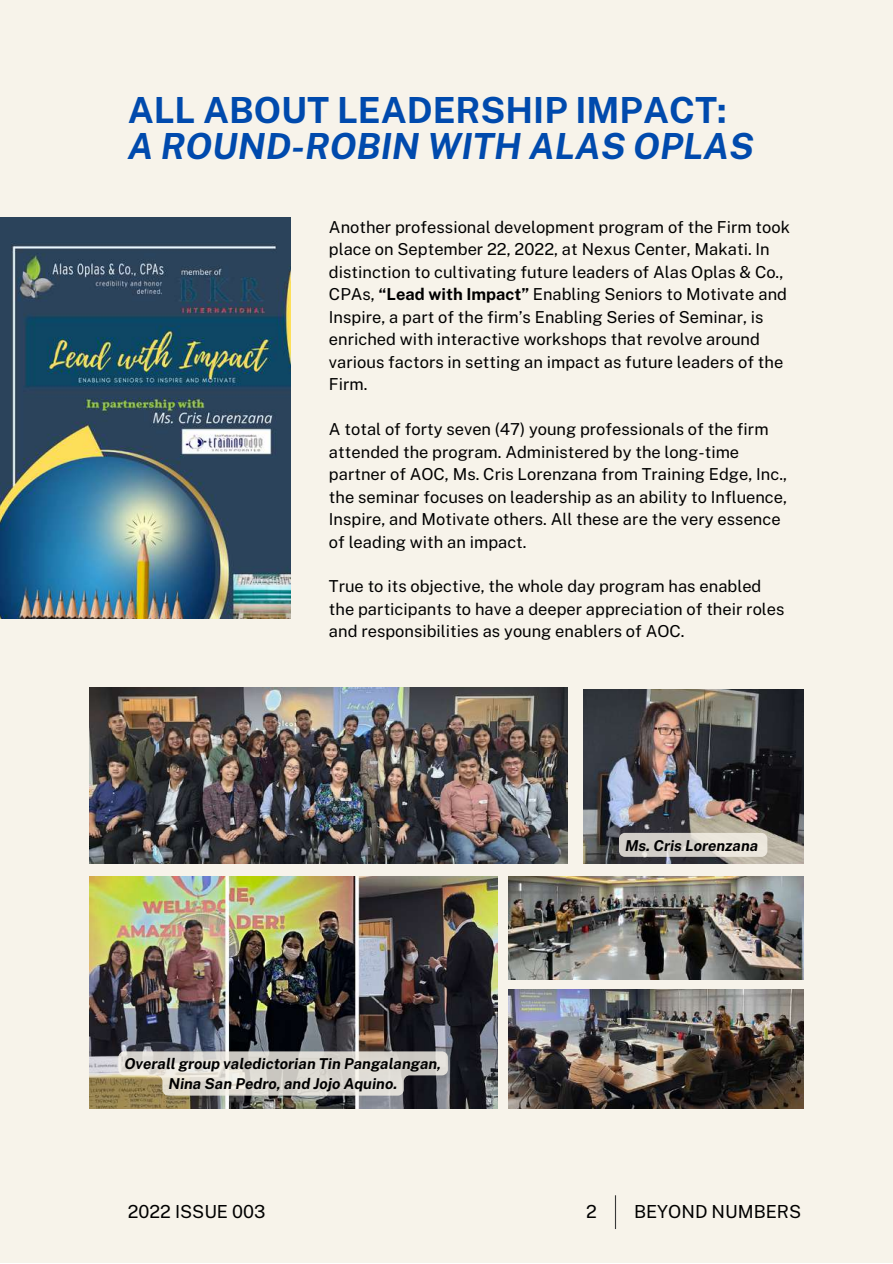
<style>
.page{position:relative;width:893px;height:1264px;background:#fff}
.page>*{position:absolute;margin:0;border:0;box-sizing:border-box;transform-origin:0 0}
.t1{font:700 36px "Public Sans";color:#004aad}
.t2{font:italic 700 36px "Public Sans";color:#004aad}
.t3{font:18px "Public Sans";color:#000}
.t4{font:16.5px/22.5px "Public Sans";color:#000}
.t5{font:italic 700 15px/20.2px "Public Sans";color:#000;text-align:center}
.s1{font-weight:700}
</style>
<div class="page">
<div style="left:0;top:0;width:892px;height:1262px;background:#f7f3ea"></div>
<img style="left:0;top:217px;width:290px;height:401px">
<hr style="left:615px;top:1195px;width:1px;height:33px;background:#393939">
<img style="left:89px;top:688px;width:478px;height:175px">
<img style="left:89px;top:876px;width:408px;height:232px">
<img style="left:509px;top:876px;width:294px;height:103px">
<img style="left:509px;top:989px;width:294px;height:119px">
<img style="left:583px;top:689px;width:220px;height:174px">
<svg style="left:118px;top:1051px;width:330px;height:44px"></svg>
<div style="left:619px;top:832px;width:148px;height:24px;background:#f7f3ea;border-radius:6px;opacity:.82"></div>
<h1 class="t1" style="left:128px;top:89px;width:600px">ALL ABOUT LEADERSHIP IMPACT:</h1>
<h1 class="t2" style="left:128px;top:125px;width:627px">A ROUND-ROBIN WITH ALAS OPLAS</h1>
<p class="t4" style="left:329px;top:215px;width:462px">Another professional development program of the Firm took place on September 22, 2022, at Nexus Center, Makati. In distinction to cultivating future leaders of Alas Oplas &amp; Co., CPAs, <span class="s1">“Lead with Impact”</span> Enabling Seniors to Motivate and Inspire, a part of the firm’s Enabling Series of Seminar, is enriched with interactive workshops that revolve around various factors in setting an impact as future leaders of the Firm.</p>
<p class="t4" style="left:329px;top:418px;width:459px">A total of forty seven (47) young professionals of the firm attended the program. Administered by the long-time partner of AOC, Ms. Cris Lorenzana from Training Edge, Inc., the seminar focuses on leadership as an ability to Influence, Inspire, and Motivate others. All these are the very essence of leading with an impact.</p>
<p class="t4" style="left:329px;top:575px;width:457px">True to its objective, the whole day program has enabled the participants to have a deeper appreciation of their roles and responsibilities as young enablers of AOC.</p>
<p class="t5" style="left:124px;top:1053px;width:318px">Overall group valedictorian Tin Pangalangan,<br>Nina San Pedro, and Jojo Aquino.</p>
<p class="t5" style="left:625px;top:835px;width:135px">Ms. Cris Lorenzana</p>
<p class="t3" style="left:128px;top:1200px;width:139px">2022 ISSUE 003</p>
<p class="t3" style="left:586px;top:1200px;width:12px">2</p>
<p class="t3" style="left:634px;top:1200px;width:169px">BEYOND NUMBERS</p>
</div>
